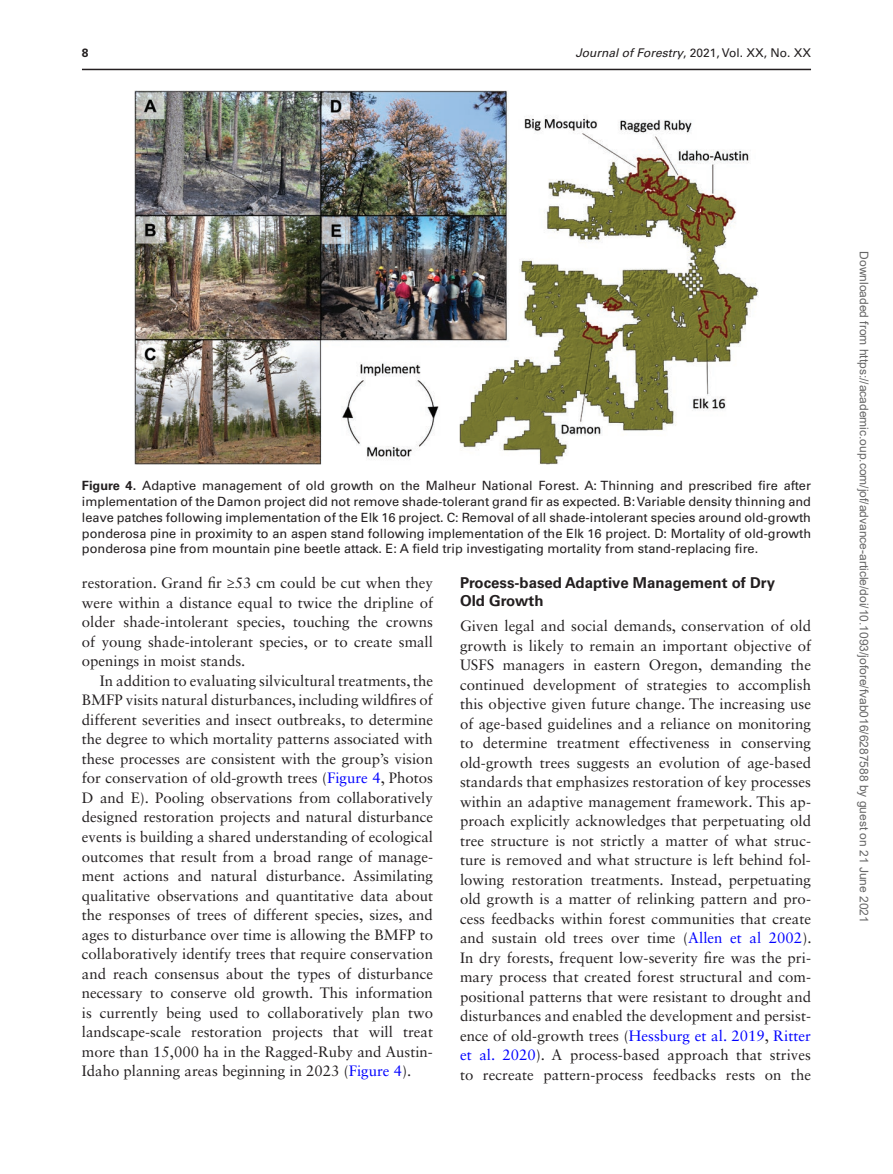
<style>
.page{position:relative;width:893px;height:1174px;background:#fff}
.page>*{position:absolute;margin:0;border:0;box-sizing:border-box;transform-origin:0 0}
.t1{font:15px/19.5px "Sabon LT Std";color:#231f20;text-align:justify}
.t2{font:700 15px/18px "Univers LT Std";color:#231f20}
.t3{font:12.75px/15.8px "Univers LT Std";color:#231f20;text-align:justify}
.t4{font:12px "Arial";color:#666}
.t5{font:12px "Univers LT Std";color:#231f20}
.t6{font:700 12px "Univers LT Std";color:#231f20}
.s1{font-style:italic}
.s2{font-weight:700}
.s3{color:#00f}
</style>
<div class="page">
<hr style="left:82px;top:69px;width:729px;height:1px;background:#231f20">
<img style="left:134px;top:90px;width:625px;height:375px">
<p class="t6" style="left:82px;top:45px;width:8px">8</p>
<p class="t5" style="left:575px;top:45px;width:237px"><span class="s1">Journal of Forestry</span>, 2021, Vol. XX, No. XX</p>
<p class="t3" style="left:82px;top:478px;width:731px"><span class="s2">Figure 4.</span> Adaptive management of old growth on the Malheur National Forest. A: Thinning and prescribed fire after implementation of the Damon project did not remove shade-tolerant grand fir as expected. B: Variable density thinning and leave patches following implementation of the Elk 16 project. C: Removal of all shade-intolerant species around old-growth ponderosa pine in proximity to an aspen stand following implementation of the Elk 16 project. D: Mortality of old-growth ponderosa pine from mountain pine beetle attack. E: A field trip investigating mortality from stand-replacing fire.</p>
<p class="t1" style="left:82px;top:573px;width:353px">restoration. Grand fir ≥53 cm could be cut when they were within a distance equal to twice the dripline of older shade-intolerant species, touching the crowns of young shade-intolerant species, or to create small openings in moist stands.</p>
<p class="t1" style="left:82px;top:671px;width:353px;text-indent:18px">In addition to evaluating silvicultural treatments, the BMFP visits natural disturbances, including wildfires of different severities and insect outbreaks, to determine the degree to which mortality patterns associated with these processes are consistent with the group’s vision for conservation of old-growth trees (<span class="s3">Figure 4</span>, Photos D and E). Pooling observations from collaboratively designed restoration projects and natural disturbance events is building a shared understanding of ecological outcomes that result from a broad range of manage&shy;ment actions and natural disturbance. Assimilating qualitative observations and quantitative data about the responses of trees of different species, sizes, and ages to disturbance over time is allowing the BMFP to collaboratively identify trees that require conservation and reach consensus about the types of disturbance necessary to conserve old growth. This information is currently being used to collaboratively plan two landscape-scale restoration projects that will treat more than 15,000 ha in the Ragged-Ruby and Austin-Idaho planning areas beginning in 2023 (<span class="s3">Figure 4</span>).</p>
<p class="t2" style="left:460px;top:573px;width:317px">Process-based Adaptive Management of Dry<br>Old Growth</p>
<p class="t1" style="left:460px;top:616px;width:353px">Given legal and social demands, conservation of old growth is likely to remain an important objective of USFS managers in eastern Oregon, demanding the continued development of strategies to accomplish this objective given future change. The increasing use of age-based guidelines and a reliance on monitoring to determine treatment effectiveness in conserving old-growth trees suggests an evolution of age-based standards that emphasizes restoration of key processes within an adaptive management framework. This ap&shy;proach explicitly acknowledges that perpetuating old tree structure is not strictly a matter of what struc&shy;ture is removed and what structure is left behind fol&shy;lowing restoration treatments. Instead, perpetuating old growth is a matter of relinking pattern and pro&shy;cess feedbacks within forest communities that create and sustain old trees over time (<span class="s3">Allen et al 2002</span>).<br>In dry forests, frequent low-severity fire was the pri&shy;mary process that created forest structural and com&shy;positional patterns that were resistant to drought and disturbances and enabled the development and persist&shy;ence of old-growth trees (<span class="s3">Hessburg et al. 2019</span>, <span class="s3">Ritter et al. 2020</span>). A process-based approach that strives to recreate pattern-process feedbacks rests on the</p>
<p class="t4" style="left:868px;top:251px;width:673px;rotate:90deg">Downloaded from https://academic.oup.com/jof/advance-article/doi/10.1093/jofore/fvab016/6287588 by guest on 21 June 2021</p>
</div>
